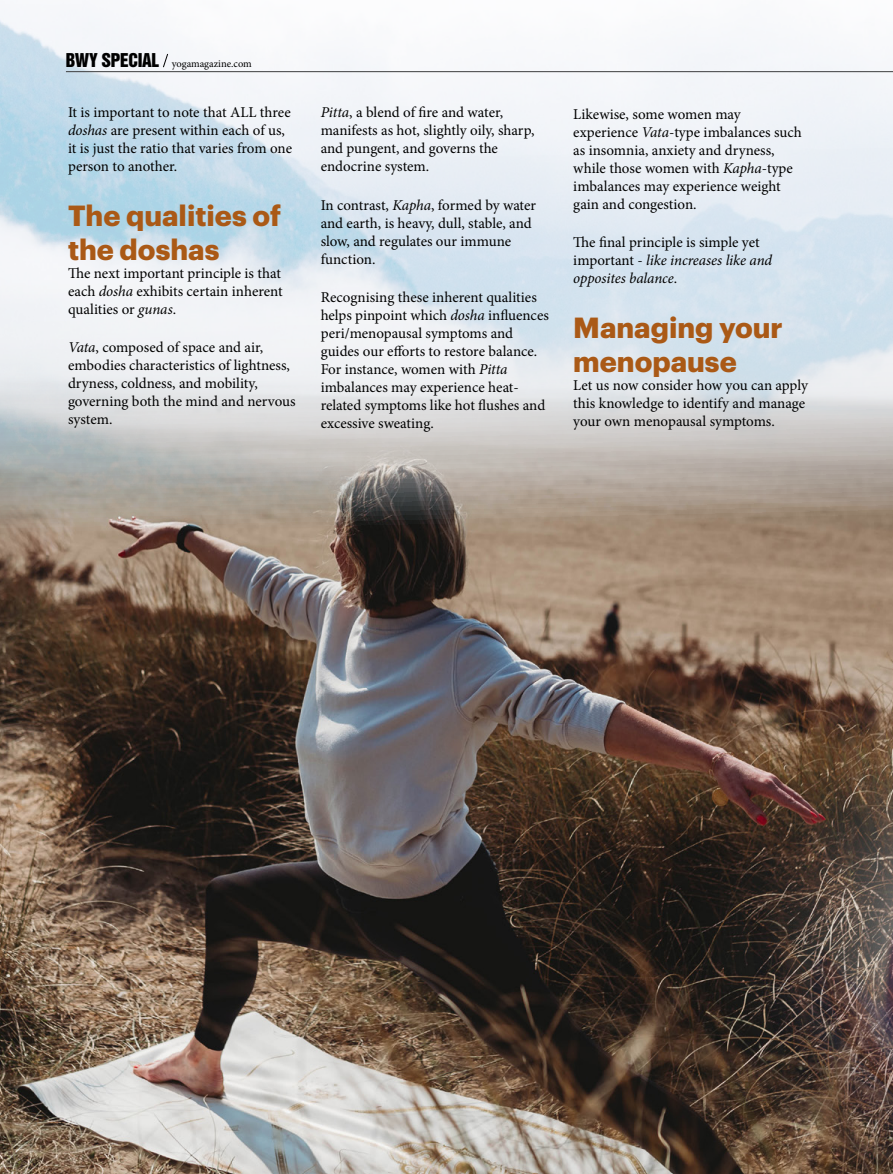
<style>
.page{position:relative;width:893px;height:1174px;background:#fff}
.page>*{position:absolute;margin:0;border:0;box-sizing:border-box;transform-origin:0 0}
.t1{font:700 28.5px/34.2px "Graphik";color:#aa5916}
.t2{font:15px/18px "Minion Pro";color:#000}
.t3{font:10.5px "Minion Pro";color:#000}
.s1{font-family:"Helvetica Inserat LT Std";font-size:17.4px}
.s2{font-style:italic}
</style>
<div class="page">
<img style="left:0;top:27px;width:893px;height:1147px">
<svg style="left:162px;top:53px;width:7px;height:15px"></svg>
<hr style="left:66px;top:71px;width:827px;height:1px;background:#3c3d3e">
<img style="left:557px;top:662px;width:336px;height:512px">
<p class="t3" style="left:66px;top:57px;width:187px"><span class="s1">BWY SPECIAL</span> yogamagazine.com</p>
<p class="t2" style="left:68px;top:103px;width:226px">It is important to note that ALL three <span class="s2">doshas</span> are present within each of us, it is just the ratio that varies from one person to another.</p>
<h1 class="t1" style="left:68px;top:196px;width:215px">The qualities of the doshas</h1>
<p class="t2" style="left:68px;top:264px;width:216px;text-align:justify">The next important principle is that each <span class="s2">dosha</span> exhibits certain inherent qualities or <span class="s2">gunas</span>.</p>
<p class="t2" style="left:68px;top:338px;width:229px"><span class="s2">Vata</span>, composed of space and air, embodies characteristics of lightness, dryness, coldness, and mobility, governing both the mind and nervous system.</p>
<p class="t2" style="left:321px;top:103px;width:215px"><span class="s2">Pitta</span>, a blend of fire and water, manifests as hot, slightly oily, sharp, and pungent, and governs the endocrine system.</p>
<p class="t2" style="left:321px;top:196px;width:217px">In contrast, <span class="s2">Kapha</span>, formed by water and earth, is heavy, dull, stable, and slow, and regulates our immune function.</p>
<p class="t2" style="left:321px;top:288px;width:230px">Recognising these inherent qualities helps pinpoint which <span class="s2">dosha</span> influences peri/menopausal symptoms and guides our efforts to restore balance.<br>For instance, women with <span class="s2">Pitta </span>imbalances may experience heat&shy;related symptoms like hot flushes and excessive sweating.</p>
<p class="t2" style="left:573px;top:105px;width:230px">Likewise, some women may experience <span class="s2">Vata</span>-type imbalances such as insomnia, anxiety and dryness, while those women with <span class="s2">Kapha</span>-type imbalances may experience weight gain and congestion.</p>
<p class="t2" style="left:573px;top:234px;width:200px">The final principle is simple yet important - <span class="s2">like increases like and opposites balance</span>.</p>
<h1 class="t1" style="left:573px;top:308px;width:211px">Managing your menopause</h1>
<p class="t2" style="left:573px;top:376px;width:236px">Let us now consider how you can apply this knowledge to identify and manage your own menopausal symptoms.</p>
</div>
